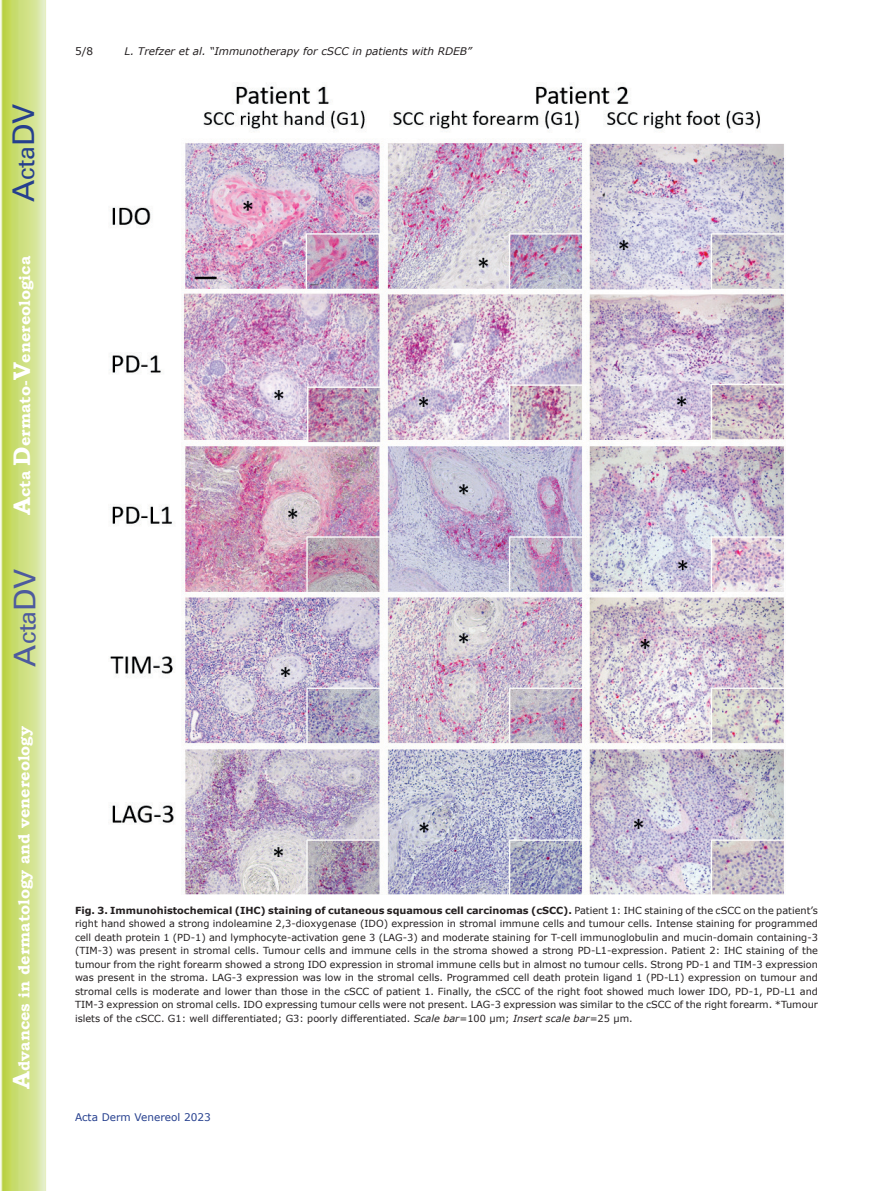
<style>
.page{position:relative;width:893px;height:1191px;background:#fff}
.page>*{position:absolute;margin:0;border:0;box-sizing:border-box;transform-origin:0 0}
.t1{font:30px "Univers";color:#4d5a9e}
.t2{font:30px "Univers";color:#253f8e}
.t3{font:700 15.75px "Bookman Old Style";color:#fff}
.t4{font:italic 10.5px "Verdana";color:#231f20}
.t5{font:10.5px "Verdana";color:#253f8e}
.t6{font:10.5px "Verdana";color:#231f20}
.t7{font:9.75px/13.5px "Verdana";color:#231f20;text-align:justify}
.s1{font-size:24px}
.s2{font-weight:700}
.s3{font-style:italic}
</style>
<div class="page">
<svg style="left:1px;top:0;width:45px;height:1191px;background:#cfe084"></svg>
<img style="left:109px;top:84px;width:676px;height:810px">
<h1 class="t2" style="left:6px;top:202px;width:100px;rotate:-90deg">A<span class="s1">cta</span>DV</h1>
<h2 class="t3" style="left:15px;top:515px;width:260px;rotate:-90deg"><span class="s1">A</span>cta <span class="s1">D</span>ermato-<span class="s1">V</span>enereologica</h2>
<h1 class="t1" style="left:7px;top:666px;width:100px;rotate:-90deg">A<span class="s1">cta</span>DV</h1>
<h2 class="t3" style="left:15px;top:1088px;width:364px;rotate:-90deg"><span class="s1">A</span>dvances in dermatology and venereology</h2>
<p class="t6" style="left:75px;top:44px;width:20px">5/8</p>
<p class="t4" style="left:125px;top:44px;width:349px">L. Trefzer et al. “Immunotherapy for cSCC in patients with RDEB”</p>
<p class="t7" style="left:75px;top:903px;width:744px"><span class="s2">Fig. 3. Immunohistochemical (IHC) staining of cutaneous squamous cell carcinomas (cSCC).</span> Patient 1: IHC staining of the cSCC on the patient’s right hand showed a strong indoleamine 2,3-dioxygenase (IDO) expression in stromal immune cells and tumour cells. Intense staining for programmed cell death protein 1 (PD-1) and lymphocyte-activation gene 3 (LAG-3) and moderate staining for T-cell immunoglobulin and mucin-domain containing-3 (TIM-3) was present in stromal cells. Tumour cells and immune cells in the stroma showed a strong PD-L1-expression. Patient 2: IHC staining of the tumour from the right forearm showed a strong IDO expression in stromal immune cells but in almost no tumour cells. Strong PD-1 and TIM-3 expression was present in the stroma. LAG-3 expression was low in the stromal cells. Programmed cell death protein ligand 1 (PD-L1) expression on tumour and stromal cells is moderate and lower than those in the cSCC of patient 1. Finally, the cSCC of the right foot showed much lower IDO, PD-1, PD-L1 and TIM-3 expression on stromal cells. IDO expressing tumour cells were not present. LAG-3 expression was similar to the cSCC of the right forearm. *Tumour islets of the cSCC. G1: well differentiated; G3: poorly differentiated. <span class="s3">Scale bar</span>=100 µm; <span class="s3">Insert scale bar</span>=25 µm.</p>
<p class="t5" style="left:75px;top:1110px;width:137px">Acta Derm Venereol 2023</p>
</div>
